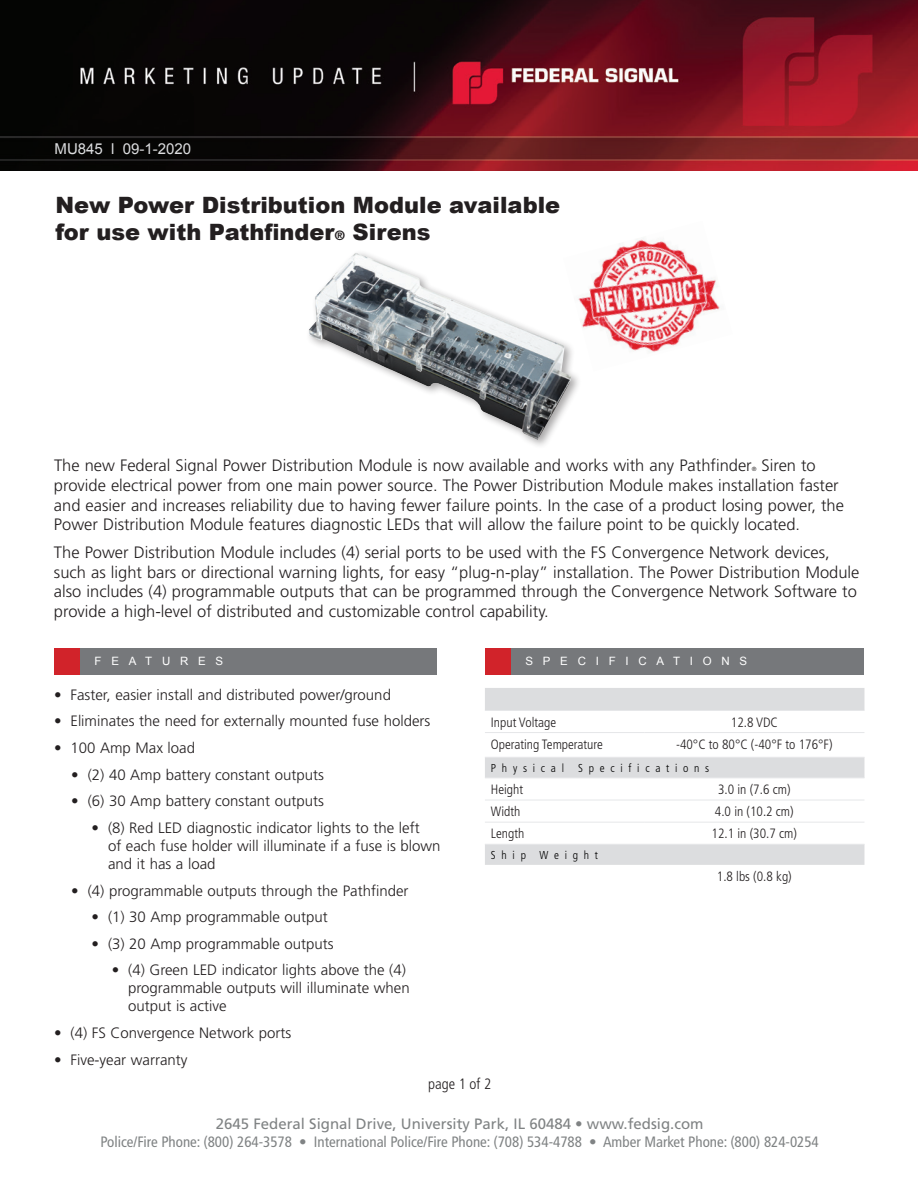
<style>
.page{position:relative;width:918px;height:1188px;background:#fff}
.page>*{position:absolute;margin:0;border:0;box-sizing:border-box;transform-origin:0 0}
.t1{font:900 22.5px/27px "Arial";color:#231f20}
.t2{font:300 16.5px/19.8px "Frutiger";color:#231f20}
.t3{font:300 15px/18px "Frutiger";color:#231f20}
.t4{font:condensed 15px "Frutiger";color:#808384}
.t5{font:15px "Frutiger";color:#808384}
.t6{font:15px "Arial";color:#dcdddf}
.t7{font:300 condensed 15px "Frutiger";color:#231f20}
.t8{font:300 condensed 13.5px "Frutiger";color:#231f20}
.t9{font:300 condensed 11.55px "Frutiger";letter-spacing:.5em;color:#000}
.t10{font:11.55px "Arial";letter-spacing:.85em;color:#fff}
.t11{font:300 6px "Frutiger";color:#231f20}
.s1{font-style:inherit}
.s2{font-family:"Frutiger";font-weight:700;font-size:13.5px}
</style>
<div class="page">
<img style="left:0;top:0;width:918px;height:171px">
<img style="left:582px;top:238px;width:138px;height:114px">
<div style="left:54px;top:648px;width:27px;height:27px;background:#d1232a"></div>
<div style="left:81px;top:648px;width:356px;height:27px;background:#76787b"></div>
<img style="left:309px;top:253px;width:262px;height:187px">
<div style="left:485px;top:648px;width:27px;height:27px;background:#d1232a"></div>
<div style="left:512px;top:648px;width:352px;height:27px;background:#76787b"></div>
<svg style="left:485px;top:688px;width:379px;height:177px"></svg>
<hr style="left:485px;top:732px;width:159px;height:1px;background:#e6e7e9">
<hr style="left:644px;top:732px;width:220px;height:1px;background:#e6e7e9">
<hr style="left:485px;top:757px;width:159px;height:1px;background:#e6e7e9">
<hr style="left:644px;top:757px;width:220px;height:1px;background:#e6e7e9">
<hr style="left:485px;top:778px;width:159px;height:1px;background:#e6e7e9">
<hr style="left:644px;top:778px;width:220px;height:1px;background:#e6e7e9">
<hr style="left:485px;top:800px;width:159px;height:1px;background:#e6e7e9">
<hr style="left:644px;top:800px;width:220px;height:1px;background:#e6e7e9">
<hr style="left:485px;top:822px;width:159px;height:1px;background:#e6e7e9">
<hr style="left:644px;top:822px;width:220px;height:1px;background:#e6e7e9">
<hr style="left:485px;top:844px;width:159px;height:1px;background:#e6e7e9">
<hr style="left:644px;top:844px;width:220px;height:1px;background:#e6e7e9">
<hr style="left:485px;top:710px;width:159px;height:1px;background:#e6e7e9">
<hr style="left:644px;top:710px;width:220px;height:1px;background:#e6e7e9">
<p class="t6" style="left:55px;top:139px;width:138px">MU845 l 0<span class="s1">9</span>-1-2020</p>
<h1 class="t1" style="left:56px;top:191px;width:506px">New Power Distribution Module available for use with Pathfinder<span class="s2">®</span> Sirens</h1>
<p class="t2" style="left:54px;top:455px;width:699px">The new Federal Signal Power Distribution Module is now available and works with any Pathfinder</p>
<p class="t11" style="left:752px;top:466px;width:6px">®</p>
<p class="t2" style="left:54px;top:455px;width:791px;text-indent:708px">Siren to provide electrical power from one main power source. The Power Distribution Module makes installation faster and easier and increases reliability due to having fewer failure points. In the case of a product losing power, the Power Distribution Module features diagnostic LEDs that will allow the failure point to be quickly located.</p>
<p class="t2" style="left:54px;top:542px;width:807px">The Power Distribution Module includes (4) serial ports to be used with the FS Convergence Network devices, such as light bars or directional warning lights, for easy “plug-n-play” installation. The Power Distribution Module also includes (4) programmable outputs that can be programmed through the Convergence Network Software to provide a high-level of distributed and customizable control capability.</p>
<p class="t10" style="left:95px;top:654px;width:130px">FEATURES</p>
<p class="t10" style="left:526px;top:654px;width:223px">SPECIFICATIONS</p>
<p class="t3" style="left:54px;top:685px;width:339px">• Faster, easier install and distributed power/ground</p>
<p class="t3" style="left:54px;top:712px;width:378px">• Eliminates the need for externally mounted fuse holders</p>
<p class="t3" style="left:54px;top:739px;width:143px">• 100 Amp Max load</p>
<p class="t3" style="left:71px;top:765px;width:254px">• (2) 40 Amp battery constant outputs</p>
<p class="t3" style="left:71px;top:792px;width:254px">• (6) 30 Amp battery constant outputs</p>
<p class="t3" style="left:108px;top:819px;width:334px;text-indent:-16px">• (8) Red LED diagnostic indicator lights to the left<br>of each fuse holder will illuminate if a fuse is blown and it has a load</p>
<p class="t3" style="left:71px;top:881px;width:339px">• (4) programmable outputs through the Pathfinder</p>
<p class="t3" style="left:92px;top:908px;width:238px">• (1) 30 Amp programmable output</p>
<p class="t3" style="left:91px;top:935px;width:244px">• (3) 20 Amp programmable outputs</p>
<p class="t3" style="left:128px;top:961px;width:283px;text-indent:-16px">• (4) Green LED indicator lights above the (4) programmable outputs will illuminate when output is active</p>
<p class="t3" style="left:54px;top:1024px;width:239px">• (4) FS Convergence Network ports</p>
<p class="t3" style="left:54px;top:1051px;width:135px">• Five-year warranty</p>
<p class="t8" style="left:491px;top:714px;width:67px">Input Voltage</p>
<p class="t8" style="left:731px;top:714px;width:48px">12.8 VDC</p>
<p class="t8" style="left:491px;top:736px;width:114px">Operating Temperature</p>
<p class="t8" style="left:676px;top:736px;width:158px">-40°C to 80°C (-40°F to 176°F)</p>
<p class="t9" style="left:491px;top:761px;width:220px">Physical Specifications</p>
<p class="t8" style="left:491px;top:782px;width:34px">Height</p>
<p class="t8" style="left:718px;top:782px;width:74px">3.0 in (7.6 cm)</p>
<p class="t8" style="left:491px;top:804px;width:31px">Width</p>
<p class="t8" style="left:715px;top:804px;width:80px">4.0 in (10.2 cm)</p>
<p class="t8" style="left:491px;top:826px;width:35px">Length</p>
<p class="t8" style="left:712px;top:826px;width:87px">12.1 in (30.7 cm)</p>
<p class="t9" style="left:491px;top:848px;width:109px">Ship Weight</p>
<p class="t8" style="left:717px;top:869px;width:76px">1.8 lbs (0.8 kg)</p>
<p class="t7" style="left:428px;top:1075px;width:64px">page 1 of 2</p>
<p class="t5" style="left:216px;top:1115px;width:489px">2645 Federal Signal Drive, University Park, IL 60484 • www.fedsig.com</p>
<p class="t4" style="left:101px;top:1134px;width:720px">Police/Fire Phone: (800) 264-3578 • International Police/Fire Phone: (708) 534-4788 • Amber Market Phone: (800) 824-0254</p>
</div>
